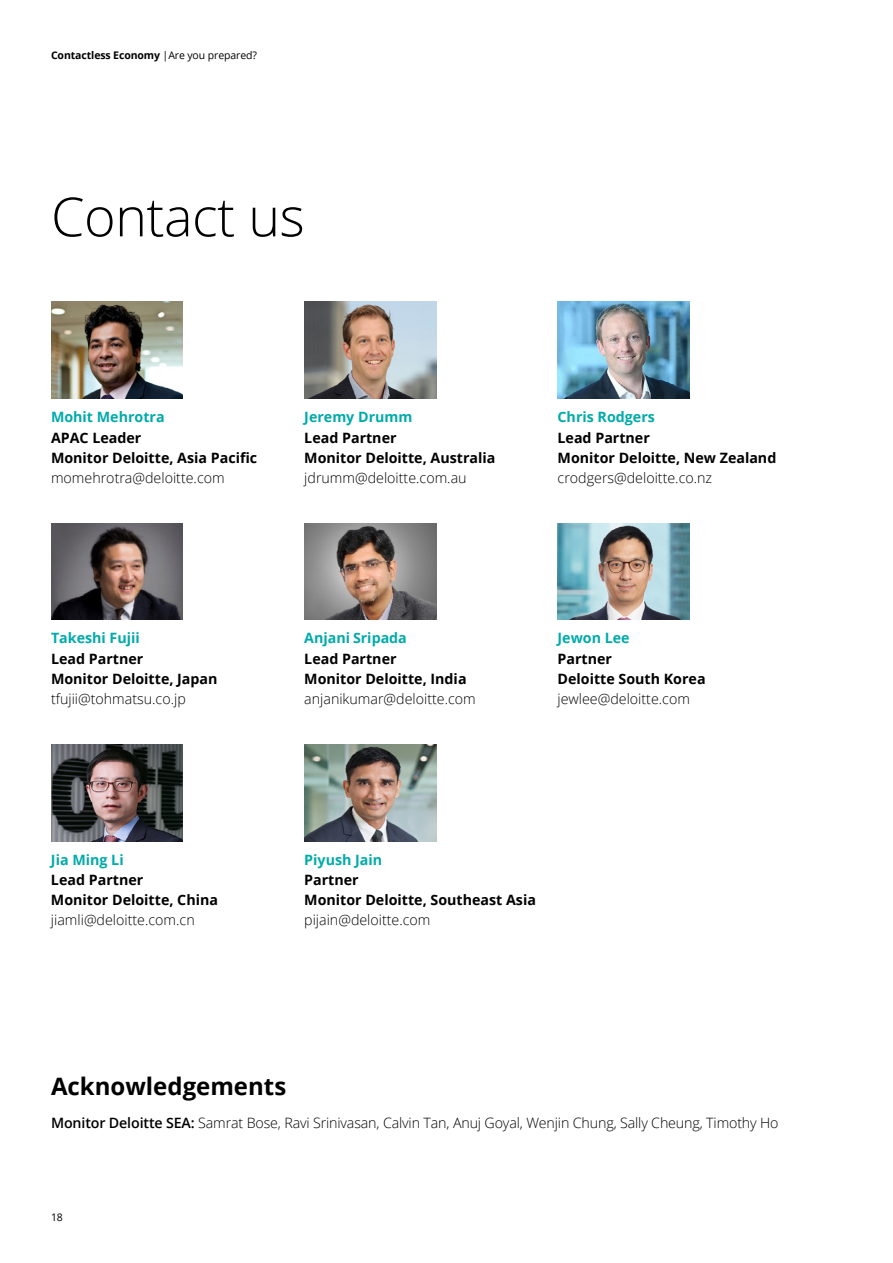
<style>
.page{position:relative;width:893px;height:1263px;background:#fff}
.page>*{position:absolute;margin:0;border:0;box-sizing:border-box;transform-origin:0 0}
.t1{font:300 54px "Open Sans";letter-spacing:-.01em;color:#000}
.t2{font:700 24px "Open Sans";color:#000}
.t3{font:300 14.25px "Open Sans";color:#000}
.t4{font:700 14.25px/20.2px "Open Sans";color:#000}
.t5{font:700 14.25px "Open Sans";color:#00abaa}
.t6{font:700 10.5px "Open Sans";letter-spacing:-.01em;color:#000}
.t7{font:10.5px "Open Sans";color:#000}
.s1{font-weight:400}
.s2{font-weight:600}
</style>
<div class="page">
<img style="left:558px;top:523px;width:131px;height:97px">
<img style="left:304px;top:523px;width:132px;height:97px">
<img style="left:51px;top:523px;width:132px;height:97px">
<img style="left:51px;top:302px;width:132px;height:97px">
<img style="left:304px;top:302px;width:132px;height:97px">
<img style="left:558px;top:302px;width:131px;height:97px">
<img style="left:51px;top:744px;width:132px;height:97px">
<img style="left:304px;top:744px;width:132px;height:97px">
<p class="t6" style="left:51px;top:48px;width:207px">Contactless Economy <span class="s1">|Are you prepared?</span></p>
<h1 class="t1" style="left:51px;top:180px;width:255px">Contact us</h1>
<p class="t5" style="left:51px;top:407px;width:115px">Mohit Mehrotra</p>
<p class="t4" style="left:51px;top:427px;width:208px">APAC Leader<br>Monitor Deloitte, Asia Pacific</p>
<p class="t3" style="left:51px;top:468px;width:175px">momehrotra@deloitte.com</p>
<p class="t5" style="left:304px;top:407px;width:110px">Jeremy Drumm</p>
<p class="t4" style="left:304px;top:427px;width:193px">Lead Partner<br>Monitor Deloitte, Australia</p>
<p class="t3" style="left:304px;top:468px;width:164px">jdrumm@deloitte.com.au</p>
<p class="t5" style="left:558px;top:407px;width:99px">Chris Rodgers</p>
<p class="t4" style="left:558px;top:427px;width:220px">Lead Partner<br>Monitor Deloitte, New Zealand</p>
<p class="t3" style="left:558px;top:468px;width:156px">crodgers@deloitte.co.nz</p>
<p class="t5" style="left:51px;top:628px;width:90px">Takeshi Fujii</p>
<p class="t4" style="left:51px;top:648px;width:168px">Lead Partner<br>Monitor Deloitte, Japan</p>
<p class="t3" style="left:51px;top:689px;width:136px">tfujii@tohmatsu.co.jp</p>
<p class="t5" style="left:51px;top:849px;width:74px">Jia Ming Li</p>
<p class="t4" style="left:51px;top:869px;width:169px">Lead Partner<br>Monitor Deloitte, China</p>
<p class="t3" style="left:51px;top:910px;width:145px">jiamli@deloitte.com.cn</p>
<p class="t5" style="left:304px;top:628px;width:104px">Anjani Sripada</p>
<p class="t4" style="left:304px;top:648px;width:164px">Lead Partner<br>Monitor Deloitte, India</p>
<p class="t3" style="left:304px;top:689px;width:173px">anjanikumar@deloitte.com</p>
<p class="t5" style="left:558px;top:628px;width:74px">Jewon Lee</p>
<p class="t4" style="left:558px;top:648px;width:150px">Partner<br>Deloitte South Korea</p>
<p class="t3" style="left:558px;top:689px;width:134px">jewlee@deloitte.com</p>
<p class="t5" style="left:304px;top:849px;width:79px">Piyush Jain</p>
<p class="t4" style="left:304px;top:869px;width:233px">Partner<br>Monitor Deloitte, Southeast Asia</p>
<p class="t3" style="left:304px;top:910px;width:128px">pijain@deloitte.com</p>
<h2 class="t2" style="left:51px;top:1070px;width:237px">Acknowledgements</h2>
<p class="t3" style="left:51px;top:1113px;width:729px"><span class="s2">Monitor Deloitte SEA:</span> Samrat Bose, Ravi Srinivasan, Calvin Tan, Anuj Goyal, Wenjin Chung, Sally Cheung, Timothy Ho</p>
<p class="t7" style="left:51px;top:1210px;width:13px">18</p>
</div>
